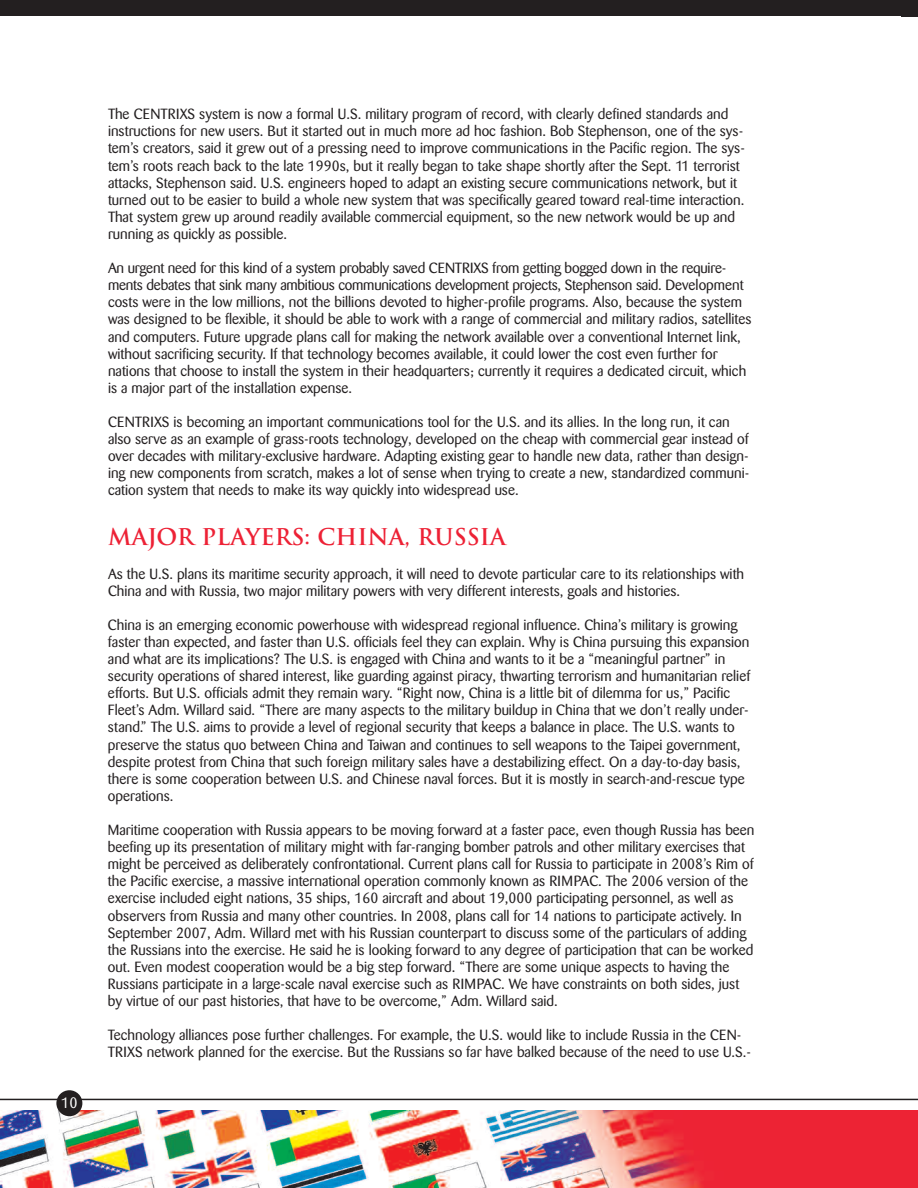
<style>
.page{position:relative;width:918px;height:1188px;background:#fff}
.page>*{position:absolute;margin:0;border:0;box-sizing:border-box;transform-origin:0 0}
.t1{font:700 22.5px "Trajan";color:#ed2135}
.t2{font:15px "Barmeno";color:#fff}
.t3{font:14.7px/17.1px "Barmeno";color:#231f20}
</style>
<div class="page">
<img style="left:0;top:1110px;width:918px;height:78px">
<div style="left:0;top:0;width:918px;height:16px;background:#231f20"></div>
<hr style="left:0;top:1099px;width:918px;height:1px;background:#231f20">
<div style="left:56px;top:1090px;width:26px;height:26px;background:#231f20;border-radius:50%"></div>
<p class="t2" style="left:61px;top:1097px;width:18px">10</p>
<p class="t3" style="left:108px;top:107px;width:638px">The CENTRIXS system is now a formal U.S. military program of record, with clearly defined standards and instructions for new users. But it started out in much more ad hoc fashion. Bob Stephenson, one of the sys&shy;tem’s creators, said it grew out of a pressing need to improve communications in the Pacific region. The sys&shy;tem’s roots reach back to the late 1990s, but it really began to take shape shortly after the Sept. 11 terrorist attacks, Stephenson said. U.S. engineers hoped to adapt an existing secure communications network, but it turned out to be easier to build a whole new system that was specifically geared toward real-time interaction.<br>That system grew up around readily available commercial equipment, so the new network would be up and running as quickly as possible.</p>
<p class="t3" style="left:108px;top:261px;width:645px">An urgent need for this kind of a system probably saved CENTRIXS from getting bogged down in the require&shy;ments debates that sink many ambitious communications development projects, Stephenson said. Development costs were in the low millions, not the billions devoted to higher-profile programs. Also, because the system was designed to be flexible, it should be able to work with a range of commercial and military radios, satellites and computers. Future upgrade plans call for making the network available over a conventional Internet link, without sacrificing security. If that technology becomes available, it could lower the cost even further for nations that choose to install the system in their headquarters; currently it requires a dedicated circuit, which is a major part of the installation expense.</p>
<p class="t3" style="left:108px;top:415px;width:643px">CENTRIXS is becoming an important communications tool for the U.S. and its allies. In the long run, it can also serve as an example of grass-roots technology, developed on the cheap with commercial gear instead of over decades with military-exclusive hardware. Adapting existing gear to handle new data, rather than design&shy;ing new components from scratch, makes a lot of sense when trying to create a new, standardized communi&shy;cation system that needs to make its way quickly into widespread use.</p>
<h1 class="t1" style="left:108px;top:524px;width:399px">MAJOR PLAYERS: CHINA, RUSSIA</h1>
<p class="t3" style="left:108px;top:566px;width:638px">As the U.S. plans its maritime security approach, it will need to devote particular care to its relationships with<br>China and with Russia, two major military powers with very different interests, goals and histories.</p>
<p class="t3" style="left:108px;top:617px;width:644px">China is an emerging economic powerhouse with widespread regional influence. China’s military is growing faster than expected, and faster than U.S. officials feel they can explain. Why is China pursuing this expansion and what are its implications? The U.S. is engaged with China and wants to it be a “meaningful partner” in security operations of shared interest, like guarding against piracy, thwarting terrorism and humanitarian relief efforts. But U.S. officials admit they remain wary. “Right now, China is a little bit of dilemma for us,” Pacific Fleet’s Adm. Willard said. “There are many aspects to the military buildup in China that we don’t really under&shy;stand.” The U.S. aims to provide a level of regional security that keeps a balance in place. The U.S. wants to preserve the status quo between China and Taiwan and continues to sell weapons to the Taipei government, despite protest from China that such foreign military sales have a destabilizing effect. On a day-to-day basis, there is some cooperation between U.S. and Chinese naval forces. But it is mostly in search-and-rescue type operations.</p>
<p class="t3" style="left:108px;top:823px;width:648px">Maritime cooperation with Russia appears to be moving forward at a faster pace, even though Russia has been beefing up its presentation of military might with far-ranging bomber patrols and other military exercises that might be perceived as deliberately confrontational. Current plans call for Russia to participate in 2008’s Rim of the Pacific exercise, a massive international operation commonly known as RIMPAC. The 2006 version of the exercise included eight nations, 35 ships, 160 aircraft and about 19,000 participating personnel, as well as observers from Russia and many other countries. In 2008, plans call for 14 nations to participate actively. In September 2007, Adm. Willard met with his Russian counterpart to discuss some of the particulars of adding the Russians into the exercise. He said he is looking forward to any degree of participation that can be worked out. Even modest cooperation would be a big step forward. “There are some unique aspects to having the Russians participate in a large-scale naval exercise such as RIMPAC. We have constraints on both sides, just by virtue of our past histories, that have to be overcome,” Adm. Willard said.</p>
<p class="t3" style="left:108px;top:1028px;width:645px">Technology alliances pose further challenges. For example, the U.S. would like to include Russia in the CEN-<br>TRIXS network planned for the exercise. But the Russians so far have balked because of the need to use U.S.-</p>
</div>
